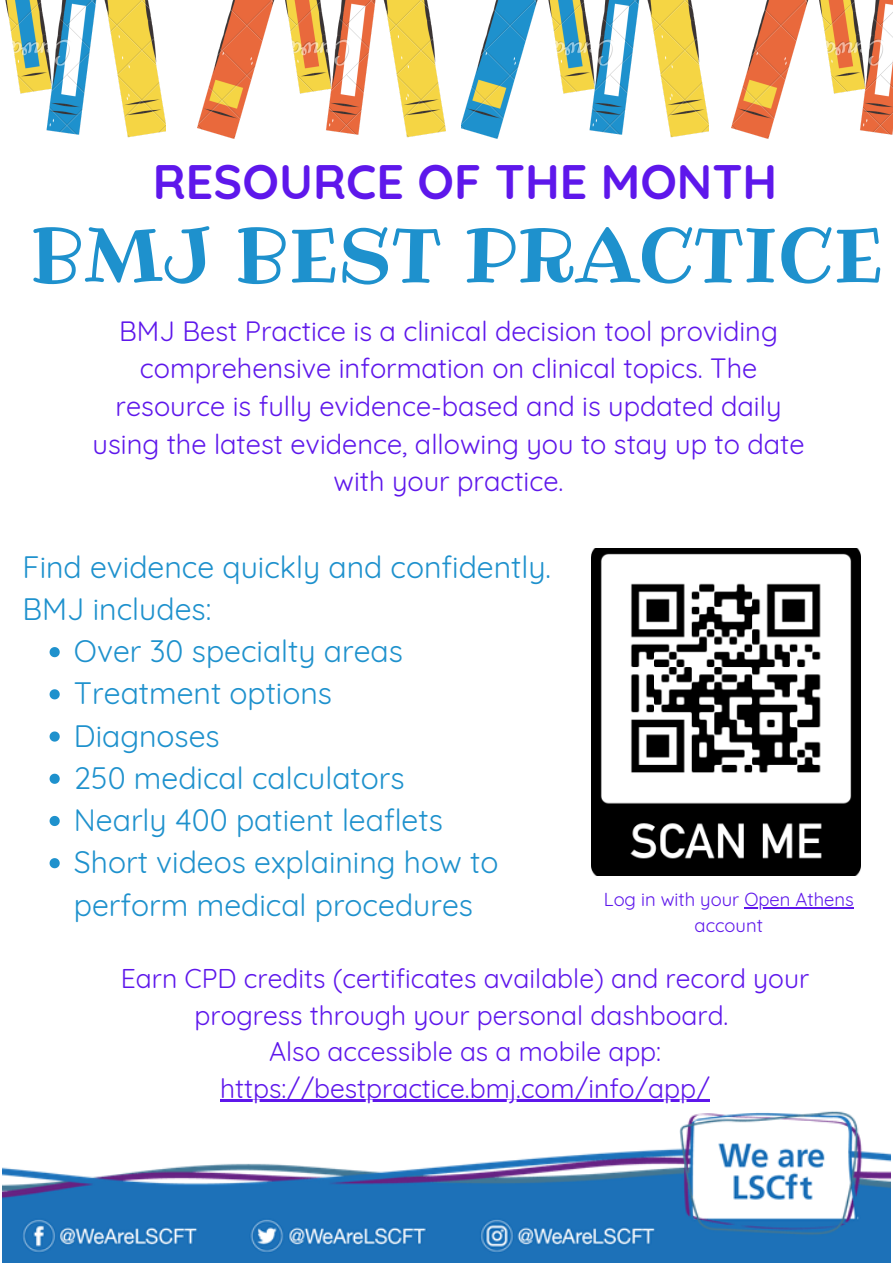
<style>
.page{position:relative;width:893px;height:1263px;background:#fff}
.page>*{position:absolute;margin:0;border:0;box-sizing:border-box;transform-origin:0 0}
.t1{font:75.3px "Ribeye";color:#1e91cd}
.t2{font:700 48.22px "Quicksand";color:#5e17eb}
.t3{font:30.22px/42.2px "Quicksand";color:#1e91cd}
.t4{font:27.22px/37.7px "Quicksand";color:#5e17eb;text-align:center}
.t5{font:26.47px/36.6px "Quicksand";color:#5e17eb;text-align:center}
.t6{font:18.45px/25.4px "Quicksand";color:#5e17eb;text-align:center}
</style>
<div class="page">
<img style="left:731px;top:0;width:162px;height:138px">
<img style="left:461px;top:0;width:248px;height:138px">
<img style="left:198px;top:0;width:247px;height:138px">
<img style="left:5px;top:0;width:161px;height:138px">
<img style="left:3px;top:1111px;width:887px;height:152px">
<img style="left:592px;top:548px;width:269px;height:328px">
<svg style="left:50px;top:647px;width:10px;height:10px"></svg>
<svg style="left:50px;top:689px;width:10px;height:10px"></svg>
<svg style="left:50px;top:731px;width:10px;height:11px"></svg>
<svg style="left:50px;top:774px;width:10px;height:10px"></svg>
<svg style="left:50px;top:816px;width:10px;height:10px"></svg>
<svg style="left:50px;top:858px;width:10px;height:10px"></svg>
<hr style="left:220px;top:1100px;width:490px;height:2px;background:#5e17eb">
<hr style="left:744px;top:907px;width:109px;height:2px;background:#5e17eb">
<p class="t2" style="left:153px;top:151px;width:626px">RESOURCE OF THE MONTH</p>
<p class="t1" style="left:30px;top:204px;width:854px">BMJ BEST PRACTICE</p>
<p class="t4" style="left:93px;top:311px;width:713px">BMJ Best Practice is a clinical decision tool providing comprehensive information on clinical topics. The resource is fully evidence-based and is updated daily using the latest evidence, allowing you to stay up to date with your practice.</p>
<p class="t3" style="left:23px;top:545px;width:530px">Find evidence quickly and confidently.<br>BMJ includes:</p>
<p class="t3" style="left:74px;top:630px;width:330px">Over 30 specialty areas</p>
<p class="t3" style="left:74px;top:672px;width:260px">Treatment options</p>
<p class="t3" style="left:74px;top:714px;width:147px">Diagnoses</p>
<p class="t3" style="left:74px;top:756px;width:332px">250 medical calculators</p>
<p class="t3" style="left:74px;top:799px;width:370px">Nearly 400 patient leaflets</p>
<p class="t3" style="left:74px;top:841px;width:426px">Short videos explaining how to perform medical procedures</p>
<p class="t6" style="left:604px;top:886px;width:251px">Log in with your Open Athens account</p>
<p class="t5" style="left:121px;top:960px;width:690px">Earn CPD credits (certificates available) and record your progress through your personal dashboard.</p>
<p class="t5" style="left:220px;top:1033px;width:491px">Also accessible as a mobile app: https://bestpractice.bmj.com/info/app/</p>
</div>
